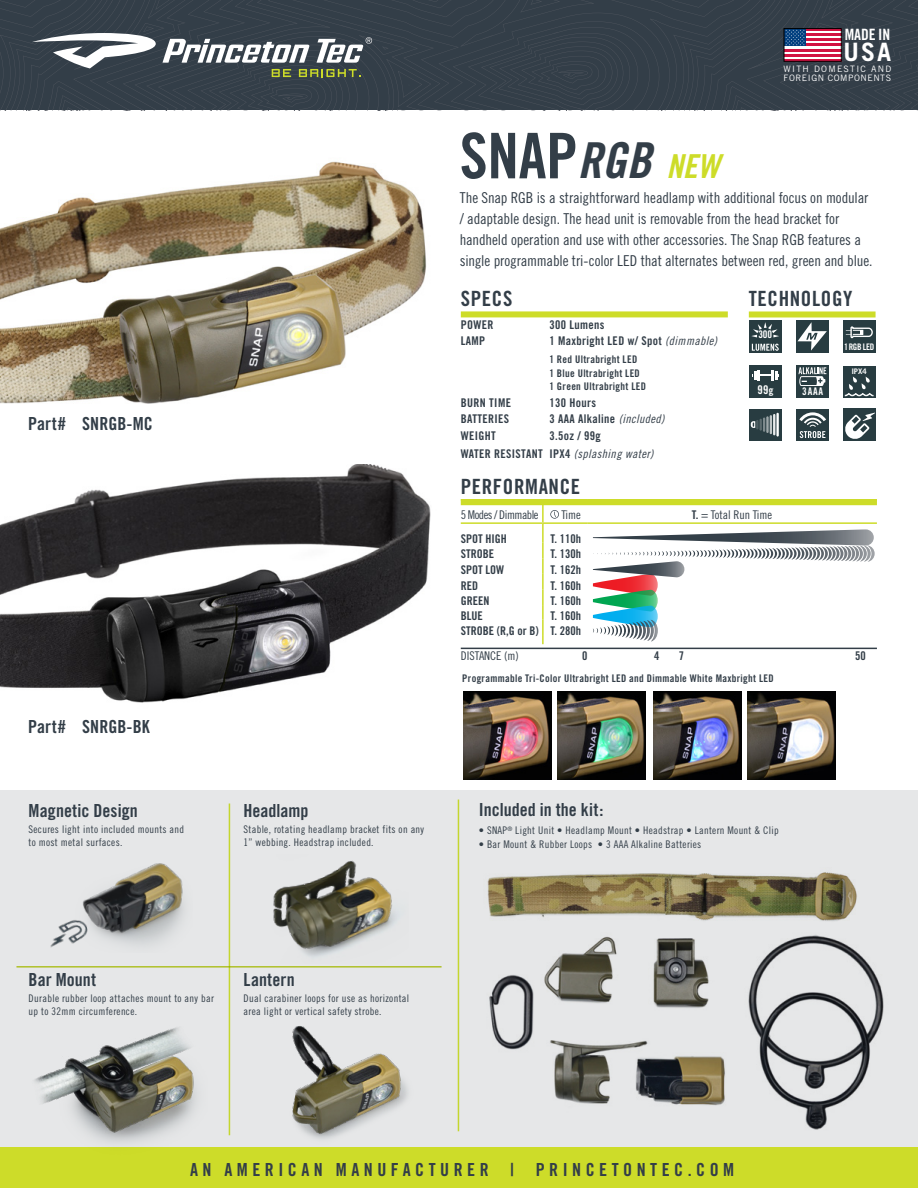
<style>
.page{position:relative;width:918px;height:1188px;background:#fff}
.page>*{position:absolute;margin:0;border:0;box-sizing:border-box;transform-origin:0 0}
.t1{font:63px "Trade Gothic Bold Cond Twenty";color:#333e48}
.t2{font:700 25.35px "Trade Gothic";color:#fff}
.t3{font:21px "Trade Gothic Bold Cond Twenty";letter-spacing:.03em;color:#333e48}
.t4{font:18px "Trade Gothic Bold Cond Twenty";letter-spacing:.01em;color:#333e48}
.t5{font:18px "Trade Gothic Bold Cond Twenty";letter-spacing:.25em;color:#333e48}
.t6{font:15.6px "Trade Gothic Bold Cond Twenty";color:#fff}
.t7{font:15px/21px "Trade Gothic Cond Eighteen";letter-spacing:-.005em;color:#333e48}
.t8{font:12px/18px "Trade Gothic Bold Cond Twenty";letter-spacing:.03em;color:#333e48}
.t9{font:12px/15.5px "Trade Gothic Bold Cond Twenty";color:#333e48;text-align:right}
.t10{font:12px "Trade Gothic Cond Eighteen";color:#333e48}
.t11{font:12px "Trade Gothic Cond Eighteen";letter-spacing:-.04em;color:#333e48}
.t12{font:12px "Trade Gothic Cond Eighteen";letter-spacing:-.02em;color:#333e48}
.t13{font:12px "Trade Gothic Bold Cond Twenty";color:#fff}
.t14{font:10.5px/13.5px "Trade Gothic Cond Eighteen";letter-spacing:.03em;color:#333e48}
.t15{font:10.5px/13.5px "Trade Gothic Bold Cond Twenty";letter-spacing:.03em;color:#333e48}
.t16{font:10.5px "Trade Gothic Bold Cond Twenty";letter-spacing:.03em;color:#fff}
.t17{font:9px "Trade Gothic Bold Cond Twenty";letter-spacing:-.03em;color:#fff}
.t18{font:8.85px/9.8px "Trade Gothic";letter-spacing:.06em;color:#fff}
.t19{font:700 7.65px "Trade Gothic";color:#fff}
.s1{font-family:"Trade Gothic Bold Cond Twenty Obl";font-size:49.5px}
.s2{font-family:"Trade Gothic Bold Cond Twenty Obl";font-size:33px;color:#cddc29}
.s3{font-family:"Trade Gothic Cond Eighteen Obl"}
.s4{font-size:10.5px}
.s5{font-family:"Trade Gothic Bold Cond Twenty"}
</style>
<div class="page">
<div style="left:0;top:1147px;width:918px;height:41px;background:#cddc29"></div>
<svg style="left:0;top:0;width:918px;height:110px;background:#3f4851"></svg>
<div style="left:0;top:791px;width:918px;height:356px;background:#e6e7e8"></div>
<div style="left:461px;top:311px;width:267px;height:6px;background:#cddc29"></div>
<img style="left:0;top:161px;width:427px;height:243px">
<img style="left:0;top:464px;width:431px;height:239px">
<img style="left:489px;top:935px;width:395px;height:195px">
<img style="left:487px;top:872px;width:370px;height:49px">
<img style="left:463px;top:691px;width:88px;height:88px">
<img style="left:653px;top:692px;width:88px;height:88px">
<img style="left:557px;top:691px;width:89px;height:88px">
<img style="left:747px;top:692px;width:89px;height:88px">
<hr style="left:461px;top:522px;width:82px;height:2px;background:#cddc29">
<hr style="left:543px;top:522px;width:44px;height:2px;background:#cddc29">
<hr style="left:587px;top:522px;width:290px;height:2px;background:#cddc29">
<hr style="left:542px;top:501px;width:2px;height:21px;background:#cddc29">
<svg style="left:542px;top:524px;width:2px;height:120px"></svg>
<div style="left:461px;top:499px;width:416px;height:6px;background:#cddc29"></div>
<svg style="left:550px;top:510px;width:9px;height:9px"></svg>
<svg style="left:593px;top:529px;width:282px;height:113px"></svg>
<hr style="left:461px;top:648px;width:416px;height:1px;background:#333e48">
<img style="left:34px;top:1027px;width:163px;height:116px">
<img style="left:50px;top:863px;width:134px;height:84px">
<img style="left:292px;top:1026px;width:116px;height:113px">
<img style="left:273px;top:860px;width:124px;height:98px">
<hr style="left:229px;top:804px;width:1px;height:331px;background:#c4d62e">
<hr style="left:16px;top:966px;width:426px;height:2px;background:#c4d62e">
<hr style="left:458px;top:800px;width:1px;height:331px;background:#c4d62e">
<div style="left:749px;top:311px;width:127px;height:6px;background:#cddc29"></div>
<div style="left:749px;top:365px;width:33px;height:33px;background:#283c41"></div>
<svg style="left:752px;top:370px;width:27px;height:11px"></svg>
<div style="left:749px;top:320px;width:32px;height:33px;background:#283c41"></div>
<svg style="left:751px;top:322px;width:28px;height:15px"></svg>
<svg style="left:752px;top:344px;width:27px;height:7px"></svg>
<div style="left:796px;top:320px;width:32px;height:33px;background:#283c41"></div>
<svg style="left:797px;top:322px;width:30px;height:29px"></svg>
<div style="left:796px;top:365px;width:33px;height:33px;background:#283c41"></div>
<svg style="left:798px;top:367px;width:28px;height:19px"></svg>
<div style="left:843px;top:408px;width:33px;height:33px;background:#283c41"></div>
<svg style="left:845px;top:413px;width:30px;height:26px"></svg>
<div style="left:843px;top:366px;width:32px;height:32px;background:#283c41"></div>
<svg style="left:845px;top:377px;width:28px;height:19px"></svg>
<div style="left:749px;top:409px;width:32px;height:32px;background:#283c41"></div>
<hr style="left:776px;top:413px;width:3px;height:24px;background:#fff">
<hr style="left:773px;top:414px;width:2px;height:21px;background:#fff">
<svg style="left:751px;top:415px;width:21px;height:19px"></svg>
<div style="left:796px;top:409px;width:32px;height:32px;background:#283c41"></div>
<svg style="left:799px;top:412px;width:27px;height:26px"></svg>
<div style="left:843px;top:320px;width:32px;height:33px;background:#283c41"></div>
<svg style="left:846px;top:326px;width:27px;height:13px"></svg>
<div style="left:853px;top:330px;width:10px;height:5px;border:1px solid #fff"></div>
<h3 class="t6" style="left:845px;top:25px;width:47px">MADE IN</h3>
<h2 class="t2" style="left:844px;top:36px;width:49px">USA</h2>
<p class="t18" style="left:784px;top:64px;width:109px">WITH DOMESTIC AND<br>FOREIGN COMPONENTS</p>
<h3 class="t4" style="left:28px;top:413px;width:126px">Part# SNRGB-MC</h3>
<h3 class="t4" style="left:28px;top:715px;width:123px">Part# SNRGB-BK</h3>
<h3 class="t4" style="left:29px;top:800px;width:111px">Magnetic Design</h3>
<p class="t14" style="left:29px;top:822px;width:157px">Secures light into included mounts and to most metal surfaces.</p>
<h1 class="t1" style="left:460px;top:118px;width:261px">SNAP<span class="s1">RGB</span> <span class="s2">NEW</span></h1>
<p class="t7" style="left:460px;top:187px;width:414px">The Snap RGB is a straightforward headlamp with additional focus on modular / adaptable design. The head unit is removable from the head bracket for handheld operation and use with other accessories. The Snap RGB features a single programmable tri-color LED that alternates between red, green and blue.</p>
<h3 class="t3" style="left:461px;top:286px;width:53px">SPECS</h3>
<p class="t8" style="left:461px;top:315px;width:34px">POWER</p>
<p class="t8" style="left:549px;top:315px;width:57px">300 Lumens</p>
<p class="t8" style="left:461px;top:332px;width:26px">LAMP</p>
<p class="t8" style="left:549px;top:332px;width:169px">1 Maxbright LED w/ Spot <span class="s3">(dimmable)</span></p>
<p class="t15" style="left:549px;top:353px;width:98px">1 Red Ultrabright LED<br>1 Blue Ultrabright LED<br>1 Green Ultrabright LED</p>
<p class="t8" style="left:461px;top:393px;width:52px">BURN TIME</p>
<p class="t8" style="left:549px;top:393px;width:48px">130 Hours</p>
<p class="t8" style="left:461px;top:410px;width:50px">BATTERIES</p>
<p class="t8" style="left:549px;top:410px;width:117px">3 AAA Alkaline <span class="s3">(included)</span></p>
<p class="t8" style="left:461px;top:426px;width:37px">WEIGHT</p>
<p class="t8" style="left:461px;top:426px;width:194px;text-indent:88px">3.5oz / 99g<br>WATER RESISTANT IPX4 <span class="s3">(splashing water)</span></p>
<h3 class="t3" style="left:749px;top:286px;width:105px">TECHNOLOGY</h3>
<p class="t16" style="left:758px;top:328px;width:15px">300</p>
<p class="t13" style="left:757px;top:382px;width:18px">99<span class="s4">g</span></p>
<p class="t16" style="left:802px;top:385px;width:23px">3 AAA</p>
<p class="t17" style="left:844px;top:342px;width:32px">1 RGB LED</p>
<p class="t19" style="left:852px;top:367px;width:16px">IPX4</p>
<h3 class="t3" style="left:461px;top:474px;width:121px">PERFORMANCE</h3>
<p class="t11" style="left:461px;top:507px;width:79px">5 Modes / Dimmable</p>
<p class="t12" style="left:562px;top:507px;width:21px">Time</p>
<p class="t10" style="left:692px;top:507px;width:82px"><span class="s5">T.</span> = Total Run Time</p>
<p class="t9" style="left:461px;top:531px;width:47px">SPOT HIGH</p>
<p class="t8" style="left:550px;top:529px;width:32px">T. 110h</p>
<p class="t8" style="left:461px;top:545px;width:35px">STROBE</p>
<p class="t8" style="left:550px;top:545px;width:32px">T. 130h</p>
<p class="t8" style="left:461px;top:560px;width:45px">SPOT LOW</p>
<p class="t8" style="left:550px;top:560px;width:32px">T. 162h</p>
<p class="t8" style="left:461px;top:576px;width:19px">RED</p>
<p class="t8" style="left:550px;top:576px;width:32px">T. 160h</p>
<p class="t8" style="left:461px;top:592px;width:30px">GREEN</p>
<p class="t8" style="left:550px;top:592px;width:32px">T. 160h</p>
<p class="t8" style="left:461px;top:606px;width:23px">BLUE</p>
<p class="t9" style="left:461px;top:608px;width:122px">T. 160h<br>STROBE (R,G or B) T. 280h</p>
<p class="t10" style="left:461px;top:648px;width:60px">DISTANCE (m)</p>
<p class="t8" style="left:582px;top:646px;width:7px">0</p>
<p class="t8" style="left:654px;top:646px;width:7px">4</p>
<p class="t8" style="left:679px;top:646px;width:7px">7</p>
<p class="t8" style="left:855px;top:646px;width:12px">50</p>
<p class="t15" style="left:462px;top:671px;width:313px">Programmable Tri-Color Ultrabright LED and Dimmable White Maxbright LED</p>
<h3 class="t4" style="left:244px;top:800px;width:67px">Headlamp</h3>
<p class="t14" style="left:244px;top:822px;width:182px">Stable, rotating headlamp bracket fits on any<br>1” webbing. Headstrap included.</p>
<h3 class="t4" style="left:479px;top:799px;width:126px">Included in the kit:</h3>
<p class="t14" style="left:479px;top:824px;width:301px">• SNAP<sup>®</sup> Light Unit • Headlamp Mount • Headstrap • Lantern Mount &amp; Clip</p>
<p class="t14" style="left:479px;top:837px;width:224px">• Bar Mount &amp; Rubber Loops • 3 AAA Alkaline Batteries</p>
<h3 class="t4" style="left:29px;top:969px;width:69px">Bar Mount</h3>
<p class="t14" style="left:29px;top:991px;width:187px">Durable rubber loop attaches mount to any bar up to 32mm circumference.</p>
<h3 class="t4" style="left:244px;top:969px;width:53px">Lantern</h3>
<p class="t14" style="left:244px;top:991px;width:167px">Dual carabiner loops for use as horizontal area light or vertical safety strobe.</p>
<h3 class="t5" style="left:190px;top:1159px;width:546px">AN AMERICAN MANUFACTURER | PRINCETONTEC.COM</h3>
</div>
